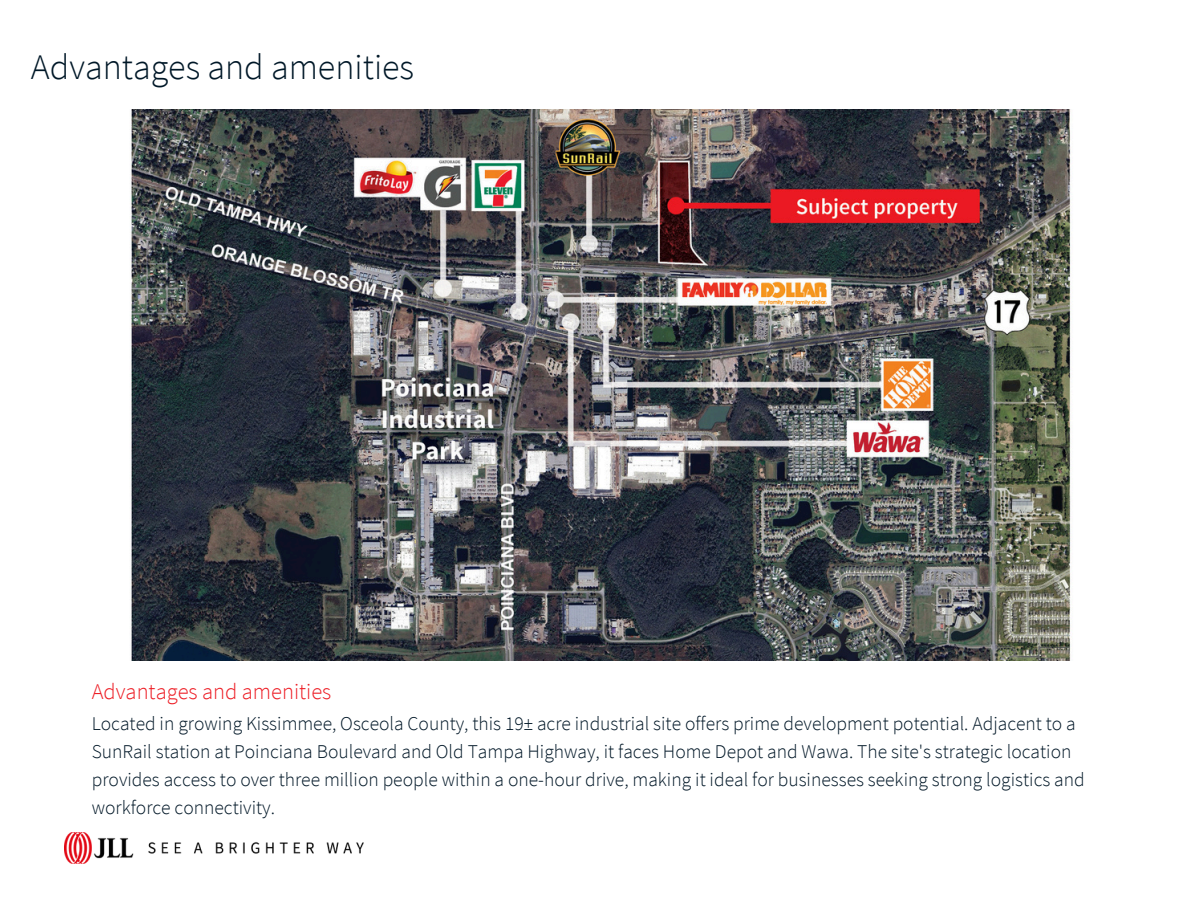
<style>
.page{position:relative;width:1188px;height:918px;background:#fff}
.page>*{position:absolute;margin:0;border:0;box-sizing:border-box;transform-origin:0 0}
.t1{font:300 36px "Source Sans Pro";color:#001828}
.t2{font:300 22.5px "Source Sans Pro";color:#ed1c24}
.t3{font:300 19.5px/28.2px "Source Sans Pro";color:#011727}
</style>
<div class="page">
<img style="left:65px;top:833px;width:299px;height:30px">
<img style="left:131px;top:110px;width:940px;height:550px">
<h1 class="t1" style="left:31px;top:43px;width:385px">Advantages and amenities</h1>
<p class="t2" style="left:92px;top:677px;width:241px">Advantages and amenities</p>
<p class="t3" style="left:92px;top:708px;width:994px">Located in growing Kissimmee, Osceola County, this 19± acre industrial site offers prime development potential. Adjacent to a SunRail station at Poinciana Boulevard and Old Tampa Highway, it faces Home Depot and Wawa. The site's strategic location provides access to over three million people within a one-hour drive, making it ideal for businesses seeking strong logistics and workforce connectivity.</p>
</div>
